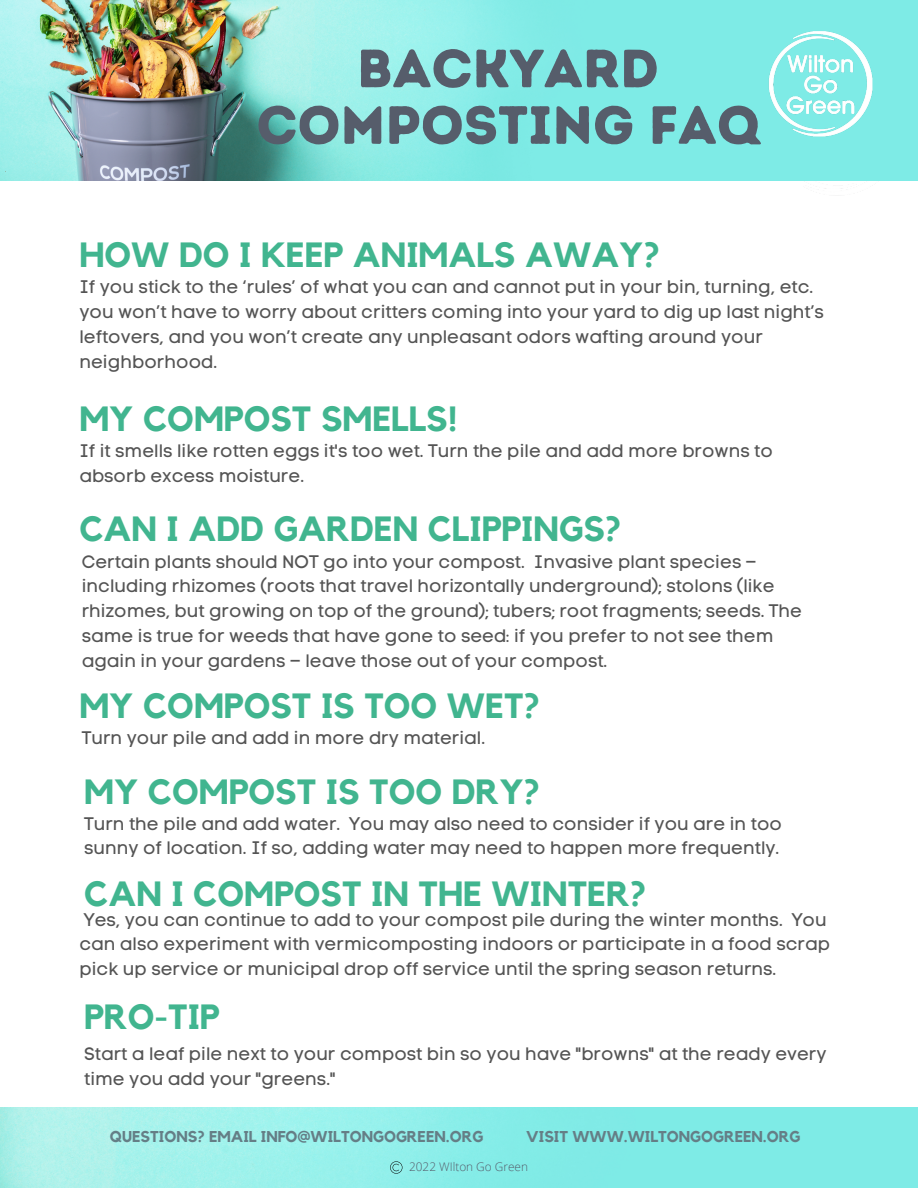
<style>
.page{position:relative;width:918px;height:1188px;background:#fff}
.page>*{position:absolute;margin:0;border:0;box-sizing:border-box;transform-origin:0 0}
.t1{font:53.7px/56.6px "Intro Rust Base";color:#565d6b;text-align:center}
.t2{font:700 34.95px "Kollektif";color:#41b58f}
.t3{font:18px/24.8px "Code Pro Normal LC";color:#545454}
.t4{font:700 15.6px "Kollektif";color:#657e86}
.t5{font:300 11.85px "Open Sans";color:#565d6b}
</style>
<div class="page">
<img style="left:0;top:1107px;width:918px;height:81px">
<div style="left:0;top:0;width:918px;height:181px;background:#7eebe6"></div>
<img style="left:0;top:0;width:506px;height:181px">
<img style="left:769px;top:31px;width:104px;height:106px">
<svg style="left:390px;top:1161px;width:12px;height:13px"></svg>
<p class="t1" style="left:256px;top:40px;width:505px">BACKYARD<br>COMPOSTING faq</p>
<p class="t2" style="left:79px;top:239px;width:582px">HOW DO I KEEP ANIMALS AWAY?</p>
<p class="t3" style="left:79px;top:275px;width:746px">If you stick to the ‘rules’ of what you can and cannot put in your bin, turning, etc. you won’t have to worry about critters coming into your yard to dig up last night’s leftovers, and you won’t create any unpleasant odors wafting around your neighborhood.</p>
<p class="t2" style="left:79px;top:403px;width:380px">MY COMPOST SMELLS!</p>
<p class="t3" style="left:79px;top:439px;width:695px">If it smells like rotten eggs it's too wet. Turn the pile and add more browns to absorb excess moisture.</p>
<p class="t2" style="left:79px;top:513px;width:544px">CAN I ADD GARDEN CLIPPINGS?</p>
<p class="t3" style="left:82px;top:549px;width:722px">Certain plants should NOT go into your compost. Invasive plant species – including rhizomes (roots that travel horizontally underground); stolons (like rhizomes, but growing on top of the ground); tubers; root fragments; seeds. The same is true for weeds that have gone to seed: if you prefer to not see them again in your gardens – leave those out of your compost.</p>
<p class="t2" style="left:79px;top:690px;width:462px">MY COMPOST IS TOO WET?</p>
<p class="t3" style="left:82px;top:726px;width:405px">Turn your pile and add in more dry material.</p>
<p class="t2" style="left:84px;top:775px;width:458px">MY COMPOST IS TOO DRY?</p>
<p class="t3" style="left:84px;top:811px;width:699px">Turn the pile and add water. You may also need to consider if you are in too sunny of location. If so, adding water may need to happen more frequently.</p>
<p class="t2" style="left:84px;top:878px;width:564px">CAN I COMPOST IN THE WINTER?</p>
<p class="t3" style="left:79px;top:907px;width:752px">Yes, you can continue to add to your compost pile during the winter months. You can also experiment with vermicomposting indoors or participate in a food scrap pick up service or municipal drop off service until the spring season returns.</p>
<p class="t2" style="left:84px;top:1001px;width:137px">PRO-TIP</p>
<p class="t3" style="left:84px;top:1041px;width:744px">Start a leaf pile next to your compost bin so you have "browns" at the ready every time you add your "greens."</p>
<p class="t4" style="left:110px;top:1130px;width:375px">QUESTIONS? EMAIL INFO@WILTONGOGREEN.ORG</p>
<p class="t4" style="left:526px;top:1130px;width:276px">VISIT WWW.WILTONGOGREEN.ORG</p>
<p class="t5" style="left:409px;top:1158px;width:120px">2022 WIlton Go Green</p>
</div>
